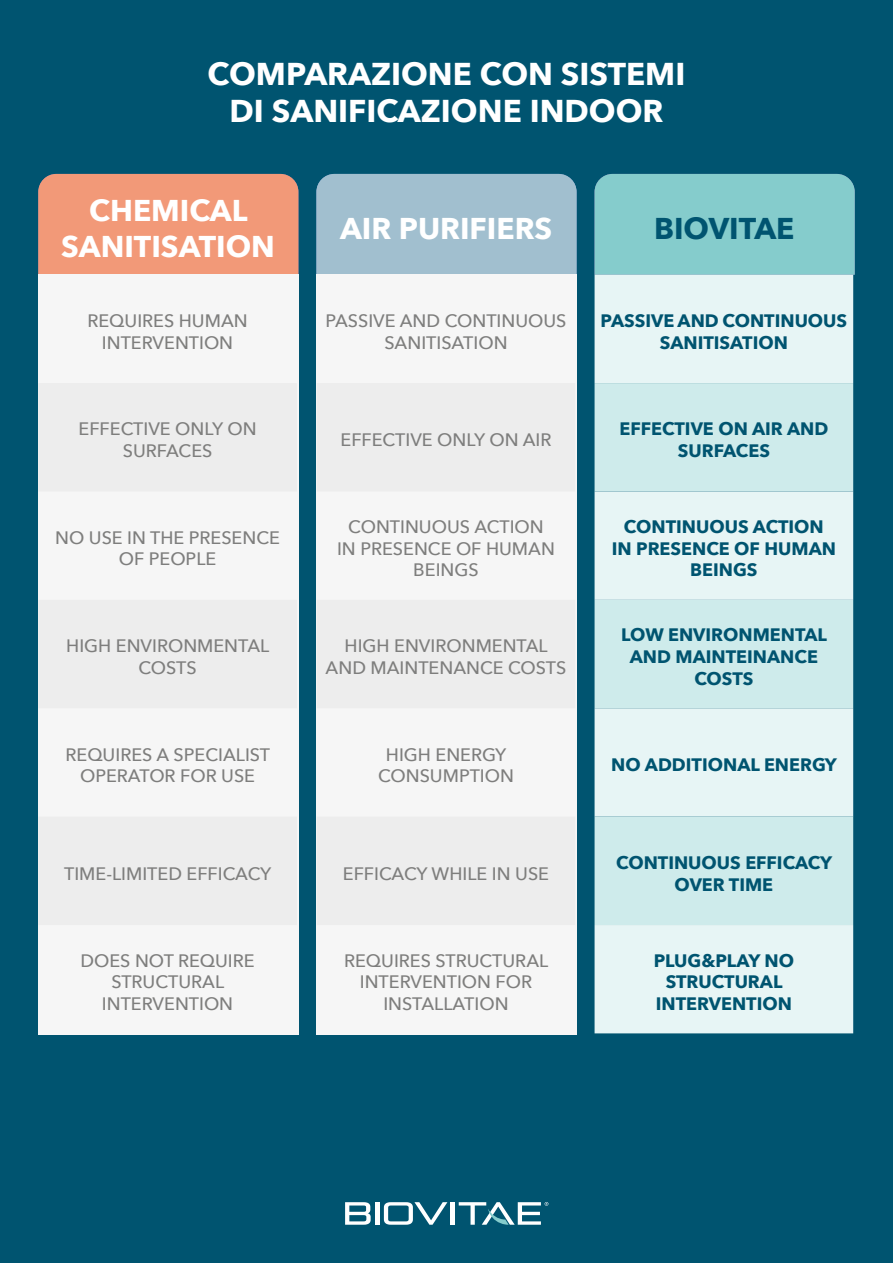
<style>
.page{position:relative;width:893px;height:1263px;background:#005470}
.page>*{position:absolute;margin:0;border:0;box-sizing:border-box;transform-origin:0 0}
.t1{font:700 31.5px/37.8px "Avenir Next";color:#fff;text-align:center}
.t2{font:700 30px/36px "Avenir Next";color:#fff;text-align:center}
.t3{font:700 30px "Avenir Next";color:#005470}
.t4{font:500 18px/21.6px "Avenir Next";color:#7e7e7d;text-align:center}
.t5{font:700 18px/21.6px "Avenir Next";color:#005470;text-align:center}
</style>
<div class="page">
<svg style="left:345px;top:1202px;width:26px;height:23px"></svg>
<hr style="left:375px;top:1202px;width:4px;height:23px;background:#fff">
<svg style="left:384px;top:1202px;width:63px;height:23px"></svg>
<hr style="left:451px;top:1202px;width:4px;height:23px;background:#fff">
<svg style="left:459px;top:1202px;width:89px;height:23px"></svg>
<div style="left:38px;top:174px;width:260px;height:101px;background:#f29978"></div>
<div style="left:316px;top:174px;width:261px;height:101px;background:#a1bfcf"></div>
<div style="left:595px;top:174px;width:260px;height:101px;background:#85cccc"></div>
<div style="left:38px;top:275px;width:260px;height:760px;background:#f6f6f6"></div>
<div style="left:317px;top:275px;width:260px;height:760px;background:#f6f6f6"></div>
<div style="left:595px;top:275px;width:258px;height:758px;background:#e7f5f5"></div>
<svg style="left:595px;top:383px;width:258px;height:542px;background:#d7eeee"></svg>
<p class="t1" style="left:208px;top:54px;width:479px">COMPARAZIONE CON SISTEMI<br>DI SANIFICAZIONE INDOOR</p>
<p class="t2" style="left:61px;top:192px;width:215px">CHEMICAL<br>SANITISATION</p>
<p class="t2" style="left:340px;top:210px;width:214px">AIR PURIFIERS</p>
<p class="t3" style="left:654px;top:203px;width:142px">BIOVITAE</p>
<p class="t4" style="left:87px;top:309px;width:162px">REQUIRES HUMAN<br>INTERVENTION</p>
<p class="t4" style="left:325px;top:309px;width:243px">PASSIVE AND CONTINUOUS<br>SANITISATION</p>
<p class="t5" style="left:601px;top:310px;width:248px">PASSIVE AND CONTINUOUS<br>SANITISATION</p>
<p class="t4" style="left:79px;top:418px;width:180px">EFFECTIVE ONLY ON<br>SURFACES</p>
<p class="t4" style="left:341px;top:429px;width:212px">EFFECTIVE ONLY ON AIR</p>
<p class="t5" style="left:619px;top:418px;width:210px">EFFECTIVE ON AIR AND<br>SURFACES</p>
<p class="t4" style="left:55px;top:526px;width:226px">NO USE IN THE PRESENCE<br>OF PEOPLE</p>
<p class="t4" style="left:337px;top:515px;width:219px">CONTINUOUS ACTION<br>IN PRESENCE OF HUMAN<br>BEINGS</p>
<p class="t5" style="left:612px;top:516px;width:226px">CONTINUOUS ACTION<br>IN PRESENCE OF HUMAN<br>BEINGS</p>
<p class="t4" style="left:66px;top:635px;width:205px">HIGH ENVIRONMENTAL<br>COSTS</p>
<p class="t4" style="left:326px;top:635px;width:242px">HIGH ENVIRONMENTAL<br>AND MAINTENANCE COSTS</p>
<p class="t5" style="left:621px;top:624px;width:207px">LOW ENVIRONMENTAL<br>AND MAINTEINANCE<br>COSTS</p>
<p class="t4" style="left:66px;top:743px;width:206px">REQUIRES A SPECIALIST<br>OPERATOR FOR USE</p>
<p class="t4" style="left:378px;top:743px;width:137px">HIGH ENERGY<br>CONSUMPTION</p>
<p class="t5" style="left:611px;top:754px;width:227px">NO ADDITIONAL ENERGY</p>
<p class="t4" style="left:64px;top:862px;width:209px">TIME-LIMITED EFFICACY</p>
<p class="t4" style="left:343px;top:862px;width:208px">EFFICACY WHILE IN USE</p>
<p class="t5" style="left:616px;top:852px;width:218px">CONTINUOUS EFFICACY<br>OVER TIME</p>
<p class="t4" style="left:81px;top:949px;width:176px">DOES NOT REQUIRE<br>STRUCTURAL<br>INTERVENTION</p>
<p class="t4" style="left:344px;top:949px;width:206px">REQUIRES STRUCTURAL<br>INTERVENTION FOR<br>INSTALLATION</p>
<p class="t5" style="left:654px;top:949px;width:142px">PLUG&amp;PLAY NO<br>STRUCTURAL<br>INTERVENTION</p>
</div>
